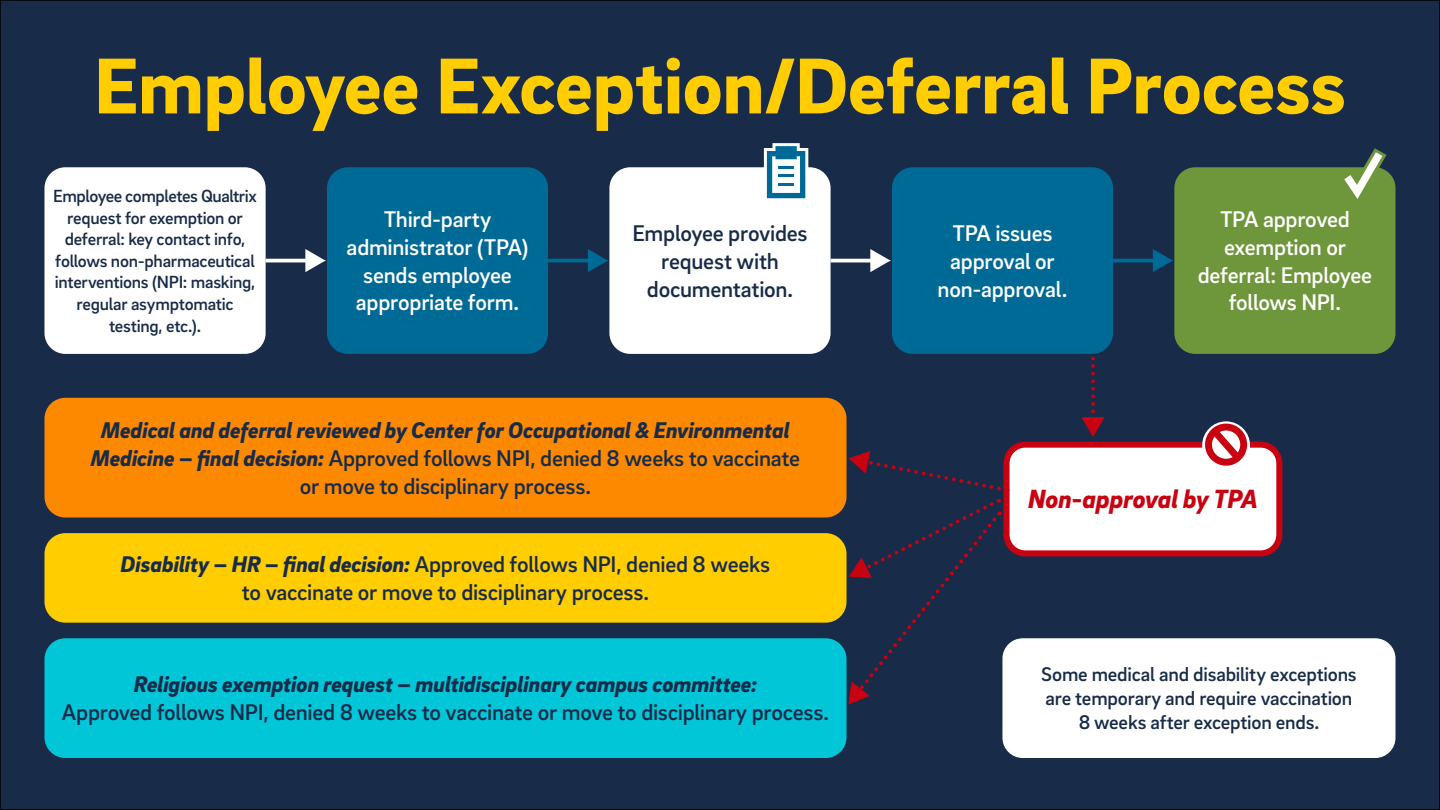
<style>
.page{position:relative;width:1440px;height:810px;background:#182b49}
.page>*{position:absolute;margin:0;border:0;box-sizing:border-box;transform-origin:0 0}
.t1{font:900 81px "Brix Sans";letter-spacing:-.005em;color:#ffcd00}
.t2{font:italic 900 27px "Brix Sans";letter-spacing:-.01em;color:#c90211}
.t3{font:italic 900 23.25px/27.9px "Brix Sans";letter-spacing:-.01em;color:#182b49;text-align:center}
.t4{font:500 23.25px/27.9px "Brix Sans";letter-spacing:-.01em;color:#182b49;text-align:center}
.t5{font:500 23.25px/27.9px "Brix Sans";letter-spacing:-.01em;color:#fff;text-align:center}
.t6{font:500 20.25px/24.3px "Brix Sans";letter-spacing:-.01em;color:#182b49;text-align:center}
.t7{font:500 18px/21.6px "Brix Sans";letter-spacing:-.015em;color:#182b49;text-align:center}
.s1{font-weight:500;font-style:normal}
.s2{font-weight:900;font-style:italic}
</style>
<div class="page">
<div style="left:44px;top:167px;width:222px;height:187px;background:#fff;border-radius:21px"></div>
<div style="left:327px;top:167px;width:221px;height:187px;background:#006a96;border-radius:21px"></div>
<div style="left:609px;top:167px;width:222px;height:187px;background:#fff;border-radius:21px"></div>
<div style="left:892px;top:167px;width:221px;height:187px;background:#006a96;border-radius:21px"></div>
<div style="left:1174px;top:167px;width:222px;height:187px;background:#6e963b;border-radius:21px"></div>
<div style="left:44px;top:398px;width:803px;height:120px;background:#fc8900;border-radius:21px"></div>
<div style="left:1007px;top:445px;width:272px;height:108px;background:#fff;border-radius:19px"></div>
<div style="left:1004px;top:442px;width:278px;height:114px;border:6px solid #c90211;border-radius:19px"></div>
<div style="left:1002px;top:638px;width:394px;height:120px;background:#fff;border-radius:20px"></div>
<div style="left:44px;top:638px;width:803px;height:120px;background:#00c6d7;border-radius:21px"></div>
<div style="left:44px;top:533px;width:803px;height:90px;background:#ffcd00;border-radius:21px"></div>
<hr style="left:266px;top:259px;width:43px;height:3px;background:#fff">
<svg style="left:305px;top:249px;width:20px;height:23px"></svg>
<hr style="left:548px;top:259px;width:43px;height:3px;background:#006a96">
<svg style="left:588px;top:249px;width:20px;height:23px"></svg>
<hr style="left:1113px;top:259px;width:43px;height:3px;background:#006a96">
<svg style="left:1153px;top:249px;width:20px;height:23px"></svg>
<svg style="left:1081px;top:358px;width:24px;height:79px;background:#35243f"></svg>
<svg style="left:848px;top:451px;width:160px;height:42px;background:#272744"></svg>
<div style="left:848px;top:499px;width:152px;height:206px;background:#182b49"></div>
<hr style="left:831px;top:259px;width:43px;height:3px;background:#fff">
<svg style="left:870px;top:249px;width:20px;height:23px"></svg>
<div style="left:1202px;top:421px;width:48px;height:48px;background:#fff;border-radius:50%"></div>
<svg style="left:1205px;top:422px;width:43px;height:44px"></svg>
<svg style="left:1336px;top:144px;width:55px;height:55px"></svg>
<svg style="left:761px;top:140px;width:50px;height:59px"></svg>
<h1 class="t1" style="left:94px;top:33px;width:1253px">Employee Exception/Deferral Process</h1>
<p class="t7" style="left:53px;top:184px;width:205px">Employee completes Qualtrix request for exemption or deferral: key contact info, follows non-pharmaceutical interventions (NPI: masking, regular asymptomatic testing, etc.).</p>
<p class="t5" style="left:347px;top:204px;width:183px">Third-party administrator (TPA) sends employee appropriate form.</p>
<p class="t4" style="left:632px;top:218px;width:177px">Employee provides request with documentation.</p>
<p class="t5" style="left:938px;top:218px;width:131px">TPA issues approval or non-approval.</p>
<p class="t5" style="left:1198px;top:204px;width:176px">TPA approved exemption or deferral: Employee follows NPI.</p>
<p class="t3" style="left:91px;top:415px;width:711px">Medical and deferral reviewed by Center for Occupational &amp; Environmental<br>Medicine – final decision: <span class="s1">Approved follows NPI, denied 8 weeks to vaccinate or move to disciplinary process.</span></p>
<p class="t4" style="left:121px;top:549px;width:651px"><span class="s2">Disability – HR – final decision:</span> Approved follows NPI, denied 8 weeks to vaccinate or move to disciplinary process.</p>
<p class="t3" style="left:134px;top:669px;width:625px">Religious exemption request – multidisciplinary campus committee:</p>
<p class="t4" style="left:62px;top:697px;width:769px">Approved follows NPI, denied 8 weeks to vaccinate or move to disciplinary process.</p>
<p class="t2" style="left:1028px;top:481px;width:231px">Non-approval by TPA</p>
<p class="t6" style="left:1041px;top:661px;width:317px">Some medical and disability exceptions are temporary and require vaccination<br>8 weeks after exception ends.</p>
</div>
